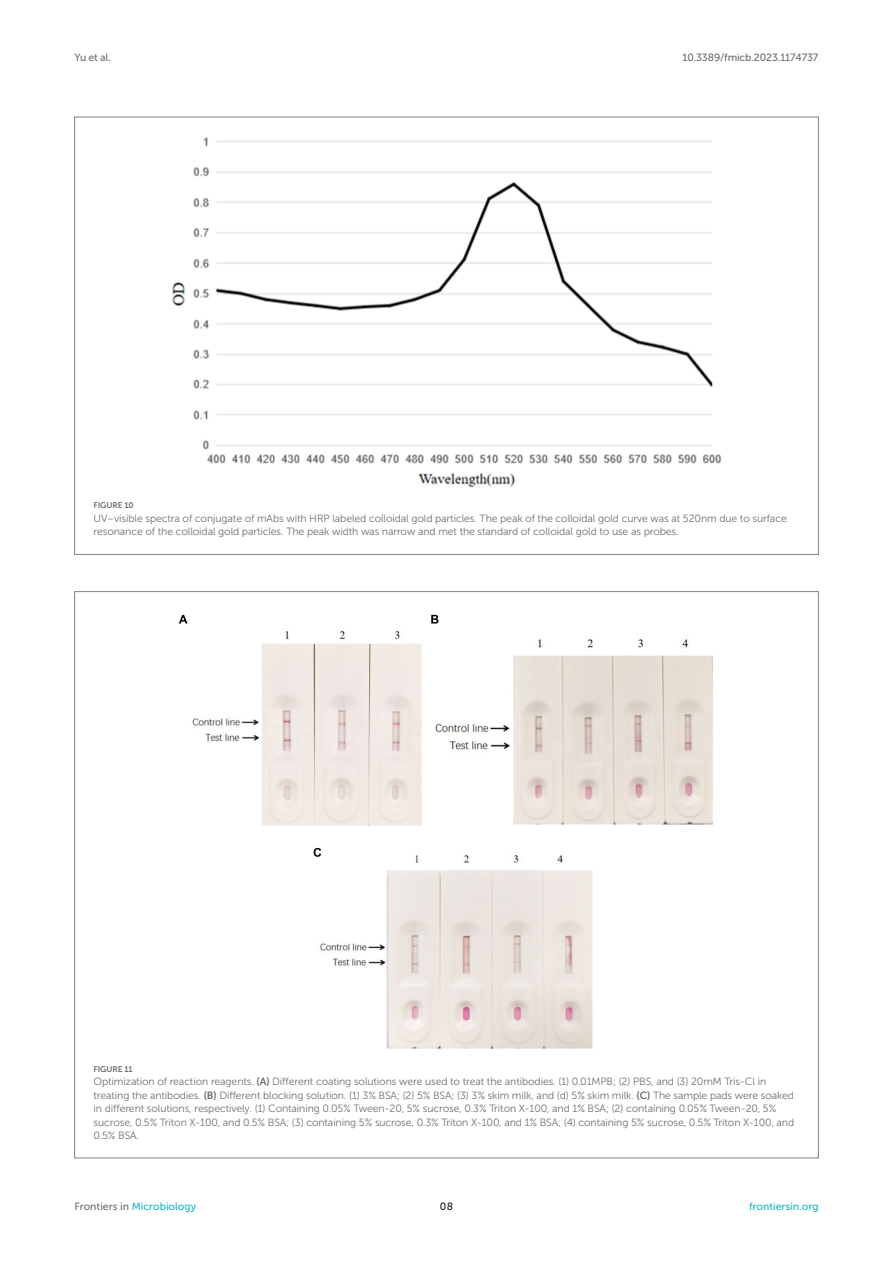
<style>
.page{position:relative;width:893px;height:1263px;background:#fff}
.page>*{position:absolute;margin:0;border:0;box-sizing:border-box;transform-origin:0 0}
.FIG_LEG{font:10.5px/13.5px "Museo Sans 300";letter-spacing:-.01em;color:#706f70}
.t1{font:10.5px "Museo Sans 500";color:#1db5c3}
.t2{font:10.5px "Museo Sans 500";letter-spacing:-.015em;color:#706f70}
.t3{font:10.5px "Museo Sans 500";color:#1b1c1b}
.FIG_HD{font:8.25px "Museo Sans 700";letter-spacing:-.01em;color:#706f70}
.s1{font-family:"Museo Sans 700"}
.s2{color:#706f70}
</style>
<div class="page">
<img style="left:178px;top:614px;width:535px;height:435px">
<img style="left:172px;top:137px;width:550px;height:351px">
<p class="t2" style="left:74px;top:51px;width:38px">Yu et al.</p>
<p class="t2" style="left:682px;top:51px;width:138px">10.3389/fmicb.2023.1174737</p>
<p class="FIG_HD" style="left:94px;top:501px;width:42px">FIGURE 10</p>
<p class="FIG_LEG" style="left:94px;top:512px;width:695px">UV–visible spectra of conjugate of mAbs with HRP labeled colloidal gold particles. The peak of the colloidal gold curve was at 520 nm due to surface resonance of the colloidal gold particles. The peak width was narrow and met the standard of colloidal gold to use as probes.</p>
<p class="FIG_HD" style="left:94px;top:1064px;width:41px">FIGURE 11</p>
<p class="FIG_LEG" style="left:94px;top:1075px;width:702px">Optimization of reaction reagents. <span class="s1">(A)</span> Different coating solutions were used to treat the antibodies. (1) 0.01 M PB; (2) PBS, and (3) 20 mM Tris-Cl in treating the antibodies. <span class="s1">(B)</span> Different blocking solution. (1) 3% BSA; (2) 5% BSA; (3) 3% skim milk, and (d) 5% skim milk. <span class="s1">(C)</span> The sample pads were soaked in different solutions, respectively. (1) Containing 0.05% Tween-20, 5% sucrose, 0.3% Triton X-100, and 1% BSA; (2) containing 0.05% Tween-20, 5% sucrose, 0.5% Triton X-100, and 0.5% BSA; (3) containing 5% sucrose, 0.3% Triton X-100, and 1% BSA; (4) containing 5% sucrose, 0.5% Triton X-100, and 0.5% BSA.</p>
<p class="t1" style="left:74px;top:1200px;width:123px"><span class="s2">Frontiers in</span> Microbiology</p>
<p class="t3" style="left:440px;top:1200px;width:15px">08</p>
<p class="t1" style="left:749px;top:1200px;width:71px">frontiersin.org</p>
</div>
